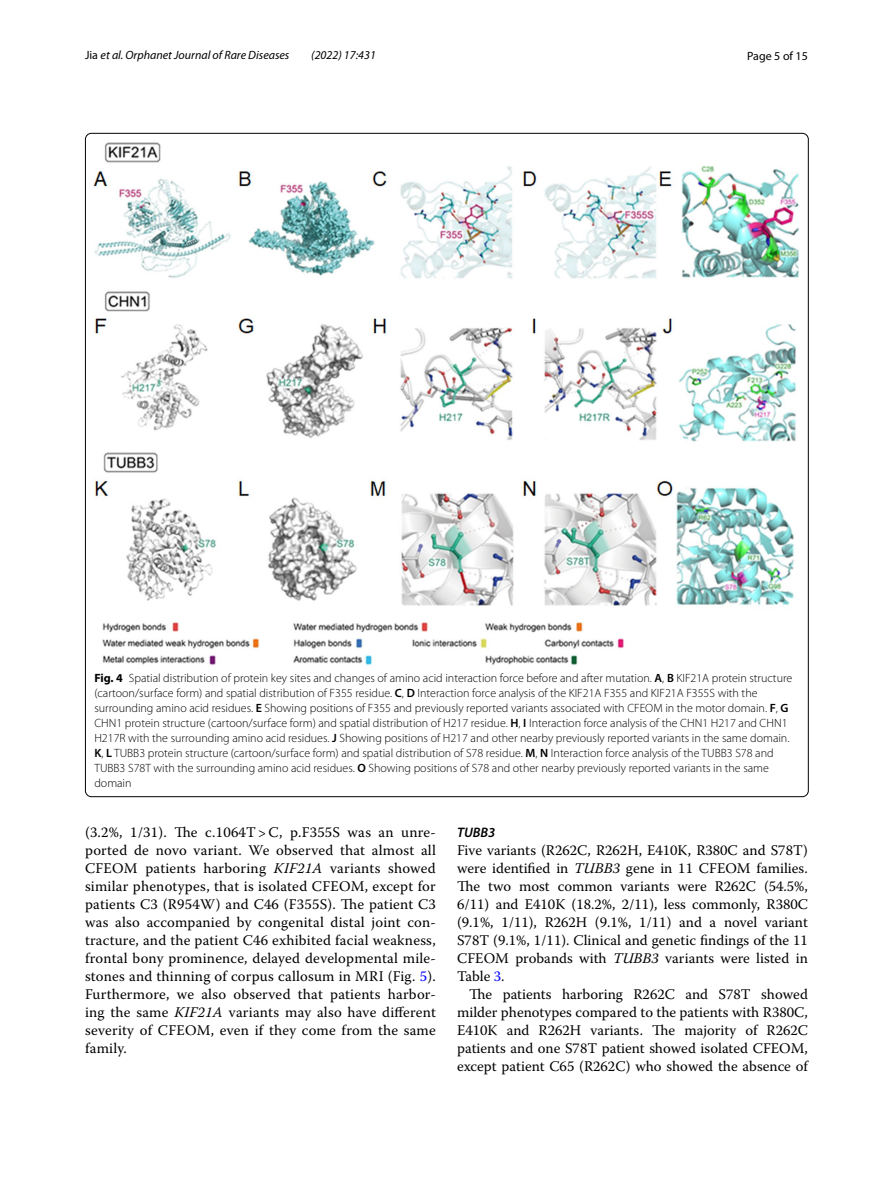
<style>
.page{position:relative;width:893px;height:1187px;background:#fff}
.page>*{position:absolute;margin:0;border:0;box-sizing:border-box;transform-origin:0 0}
.t1{font:14.7px/18px "Warnock Pro";color:#000;text-align:justify}
.t2{font:italic 600 13.8px "Myriad Pro";color:#000}
.t3{font:300 12px/15px "Myriad Pro";color:#000}
.t4{font:italic 12px "Myriad Pro";color:#000}
.t5{font:12px "Myriad Pro";color:#000}
.s1{font-style:normal}
.s2{font-weight:700}
.s3{font-weight:600}
.s4{font-style:italic}
.s5{color:#00f}
</style>
<div class="page">
<img style="left:94px;top:142px;width:706px;height:524px">
<p class="t4" style="left:85px;top:48px;width:206px"><span class="s1">Jia</span> et al. Orphanet Journal of Rare Diseases</p>
<p class="t4" style="left:311px;top:48px;width:66px">(2022) 17:431</p>
<p class="t5" style="left:747px;top:48px;width:62px">Page 5 of 15</p>
<p class="t3" style="left:94px;top:670px;width:699px"><span class="s2">Fig. 4</span> Spatial distribution of protein key sites and changes of amino acid interaction force before and after mutation. <span class="s3">A</span>, <span class="s3">B</span> KIF21A protein structure (cartoon/surface form) and spatial distribution of F355 residue. <span class="s3">C</span>, <span class="s3">D</span> Interaction force analysis of the KIF21A F355 and KIF21A F355S with the surrounding amino acid residues. <span class="s3">E</span> Showing positions of F355 and previously reported variants associated with CFEOM in the motor domain. <span class="s3">F</span>, <span class="s3">G </span>CHN1 protein structure (cartoon/surface form) and spatial distribution of H217 residue. <span class="s3">H</span>, <span class="s3">I</span> Interaction force analysis of the CHN1 H217 and CHN1<br>H217R with the surrounding amino acid residues. <span class="s3">J</span> Showing positions of H217 and other nearby previously reported variants in the same domain.<br><span class="s3">K</span>, <span class="s3">L</span> TUBB3 protein structure (cartoon/surface form) and spatial distribution of S78 residue. <span class="s3">M</span>, <span class="s3">N</span> Interaction force analysis of the TUBB3 S78 and TUBB3 S78T with the surrounding amino acid residues. <span class="s3">O</span> Showing positions of S78 and other nearby previously reported variants in the same domain</p>
<p class="t1" style="left:85px;top:822px;width:352px">(3.2%, 1/31). The c.1064T&gt;C, p.F355S was an unre&shy;ported de novo variant. We observed that almost all CFEOM patients harboring <span class="s4">KIF21A</span> variants showed similar phenotypes, that is isolated CFEOM, except for patients C3 (R954W) and C46 (F355S). The patient C3 was also accompanied by congenital distal joint con&shy;tracture, and the patient C46 exhibited facial weakness, frontal bony prominence, delayed developmental mile&shy;stones and thinning of corpus callosum in MRI (Fig. <span class="s5">5</span>).<br>Furthermore, we also observed that patients harbor&shy;ing the same <span class="s4">KIF21A</span> variants may also have different severity of CFEOM, even if they come from the same family.</p>
<p class="t2" style="left:457px;top:823px;width:40px">TUBB3</p>
<p class="t1" style="left:457px;top:840px;width:352px">Five variants (R262C, R262H, E410K, R380C and S78T) were identified in <span class="s4">TUBB3</span> gene in 11 CFEOM families.<br>The two most common variants were R262C (54.5%, 6/11) and E410K (18.2%, 2/11), less commonly, R380C (9.1%, 1/11), R262H (9.1%, 1/11) and a novel variant S78T (9.1%, 1/11). Clinical and genetic findings of the 11<br>CFEOM probands with <span class="s4">TUBB3</span> variants were listed in Table <span class="s5">3</span>.</p>
<p class="t1" style="left:457px;top:984px;width:352px;text-indent:12px">The patients harboring R262C and S78T showed milder phenotypes compared to the patients with R380C, E410K and R262H variants. The majority of R262C patients and one S78T patient showed isolated CFEOM, except patient C65 (R262C) who showed the absence of</p>
</div>
